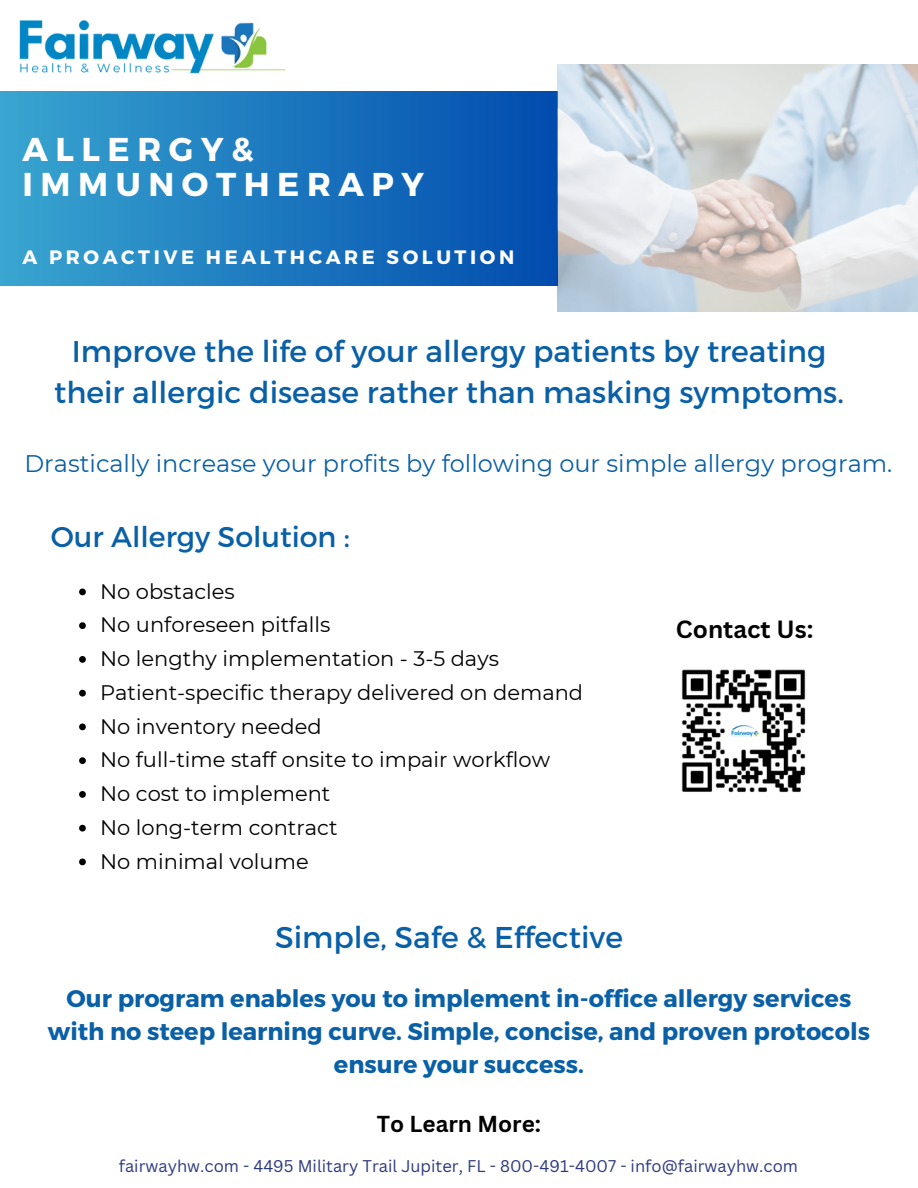
<style>
.page{position:relative;width:918px;height:1188px;background:#fff}
.page>*{position:absolute;margin:0;border:0;box-sizing:border-box;transform-origin:0 0}
.t1{font:700 33px/34.8px "Montserrat";letter-spacing:.23em;color:#fff}
.t2{font:30px/41.7px "Montserrat";color:#0a60a6;text-align:center}
.t3{font:28.5px "Montserrat";color:#0a60a6}
.t4{font:700 24.15px "Canva Sans";color:#000}
.t5{font:700 24px/32.7px "Montserrat";color:#0a60a6;text-align:center}
.t6{font:24px "Montserrat";color:#0a60a6}
.t7{font:700 22.5px "Canva Sans";color:#000}
.t8{font:21px "Montserrat";color:#000}
.t9{font:700 19.35px "Montserrat";letter-spacing:.185em;color:#fff}
.t10{font:16.5px "Canva Sans";color:#2d397e}
</style>
<div class="page">
<div style="left:0;top:92px;width:557px;height:193px;background:linear-gradient(to right,#39a6d0,#014bad)"></div>
<img style="left:557px;top:64px;width:361px;height:248px">
<svg style="left:79px;top:589px;width:7px;height:6px"></svg>
<svg style="left:79px;top:622px;width:7px;height:7px"></svg>
<svg style="left:79px;top:656px;width:7px;height:7px"></svg>
<svg style="left:79px;top:690px;width:7px;height:7px"></svg>
<svg style="left:79px;top:724px;width:7px;height:6px"></svg>
<svg style="left:79px;top:757px;width:7px;height:7px"></svg>
<svg style="left:79px;top:791px;width:7px;height:7px"></svg>
<svg style="left:79px;top:825px;width:7px;height:7px"></svg>
<svg style="left:79px;top:859px;width:7px;height:6px"></svg>
<img style="left:681px;top:669px;width:125px;height:124px">
<img style="left:19px;top:20px;width:266px;height:54px">
<p class="t1" style="left:22px;top:130px;width:403px">ALLERGY&amp;<br>IMMUNOTHERAPY</p>
<p class="t9" style="left:22px;top:245px;width:493px">A PROACTIVE HEALTHCARE SOLUTION</p>
<p class="t2" style="left:54px;top:329px;width:791px">Improve the life of your allergy patients by treating their allergic disease rather than masking symptoms.</p>
<p class="t6" style="left:24px;top:449px;width:869px">Drastically increase your profits by following our simple allergy program.</p>
<p class="t3" style="left:51px;top:518px;width:301px">Our Allergy Solution :</p>
<p class="t8" style="left:100px;top:578px;width:136px">No obstacles</p>
<p class="t8" style="left:100px;top:612px;width:232px">No unforeseen pitfalls</p>
<p class="t8" style="left:100px;top:646px;width:400px">No lengthy implementation - 3-5 days</p>
<p class="t8" style="left:100px;top:680px;width:485px">Patient-specific therapy delivered on demand</p>
<p class="t8" style="left:100px;top:713px;width:223px">No inventory needed</p>
<p class="t8" style="left:100px;top:747px;width:452px">No full-time staff onsite to impair workflow</p>
<p class="t8" style="left:100px;top:781px;width:232px">No cost to implement</p>
<p class="t8" style="left:100px;top:815px;width:239px">No long-term contract</p>
<p class="t8" style="left:100px;top:848px;width:210px">No minimal volume</p>
<p class="t2" style="left:275px;top:915px;width:349px">Simple, Safe &amp; Effective</p>
<p class="t4" style="left:676px;top:613px;width:139px">Contact Us:</p>
<p class="t5" style="left:48px;top:981px;width:824px">Our program enables you to implement in-office allergy services with no steep learning curve. Simple, concise, and proven protocols ensure your success.</p>
<p class="t7" style="left:377px;top:1108px;width:166px">To Learn More:</p>
<p class="t10" style="left:119px;top:1154px;width:681px">fairwayhw.com - 4495 Military Trail Jupiter, FL - 800-491-4007 - info@fairwayhw.com</p>
</div>
